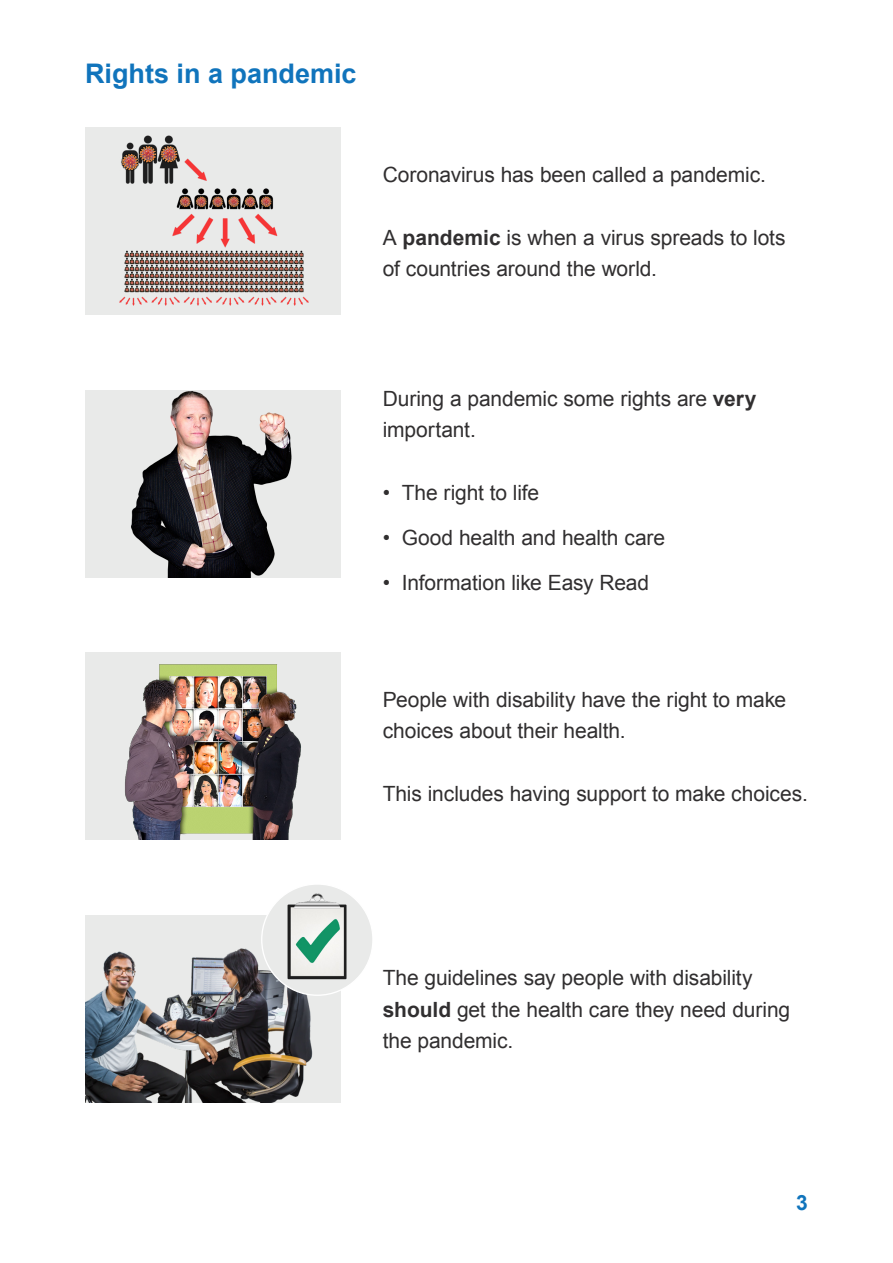
<style>
.page{position:relative;width:893px;height:1263px;background:#fff}
.page>*{position:absolute;margin:0;border:0;box-sizing:border-box;transform-origin:0 0}
.t1{font:700 27px "Arial";color:#1074bc}
.t2{font:21px/31.5px "Arial";letter-spacing:-.005em;color:#312f30}
.t3{font:700 21px "Arial";color:#1074bc}
.s1{font-weight:700}
</style>
<div class="page">
<div style="left:85px;top:391px;width:255px;height:187px;background:#e9eae9"></div>
<img style="left:131px;top:391px;width:161px;height:187px">
<div style="left:85px;top:128px;width:255px;height:187px;background:#e9eae9"></div>
<img style="left:119px;top:135px;width:190px;height:171px">
<div style="left:85px;top:653px;width:255px;height:187px;background:#e9eae9"></div>
<img style="left:125px;top:664px;width:176px;height:176px">
<div style="left:85px;top:916px;width:255px;height:187px;background:#e9eae9"></div>
<img style="left:85px;top:916px;width:228px;height:187px">
<div style="left:262px;top:884px;width:111px;height:111px;background:#e9eae9;border-radius:50%"></div>
<img style="left:273px;top:893px;width:89px;height:89px">
<p class="t1" style="left:85px;top:56px;width:273px">Rights in a pandemic</p>
<p class="t2" style="left:383px;top:159px;width:385px">Coronavirus has been called a pandemic.</p>
<p class="t2" style="left:383px;top:222px;width:404px">A <span class="s1">pandemic</span> is when a virus spreads to lots of countries around the world.</p>
<p class="t2" style="left:383px;top:383px;width:375px">During a pandemic some rights are <span class="s1">very </span>important.</p>
<p class="t2" style="left:383px;top:477px;width:158px">• The right to life</p>
<p class="t2" style="left:383px;top:522px;width:284px">• Good health and health care</p>
<p class="t2" style="left:383px;top:567px;width:268px">• Information like Easy Read</p>
<p class="t2" style="left:383px;top:684px;width:405px">People with disability have the right to make choices about their health.</p>
<p class="t2" style="left:383px;top:778px;width:427px">This includes having support to make choices.</p>
<p class="t2" style="left:383px;top:962px;width:409px">The guidelines say people with disability <span class="s1">should</span> get the health care they need during the pandemic.</p>
<p class="t3" style="left:796px;top:1188px;width:13px">3</p>
</div>
